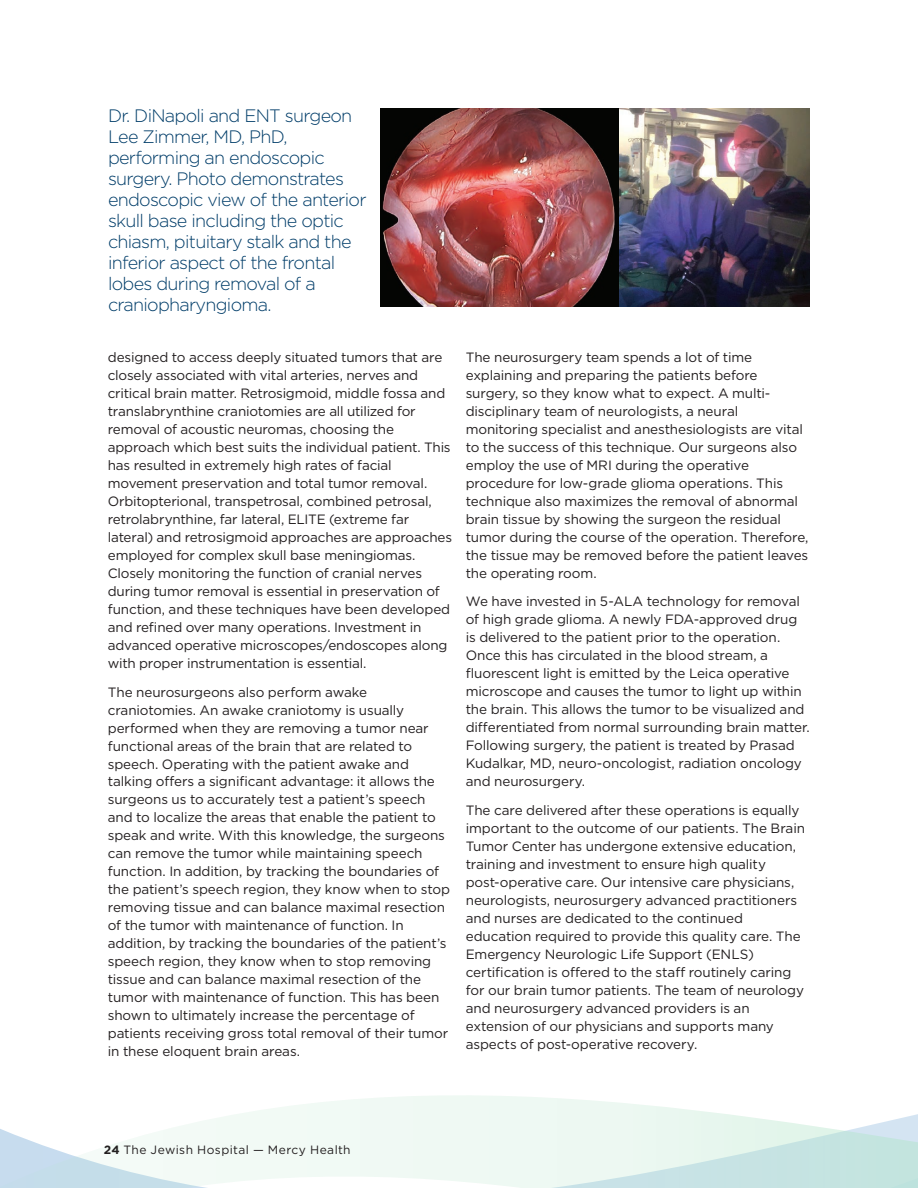
<style>
.page{position:relative;width:918px;height:1188px;background:#fff}
.page>*{position:absolute;margin:0;border:0;box-sizing:border-box;transform-origin:0 0}
.t1{font:300 18px/21px "Gotham";letter-spacing:-.04em;color:#003d69}
.t2{font:13.5px/18px "Gotham";letter-spacing:-.01em;color:#231f20}
.t3{font:12px "Gotham";letter-spacing:.035em;color:#231f20}
.s1{font-weight:700}
</style>
<div class="page">
<svg style="left:0;top:1095px;width:918px;height:93px;fill:#eff9f3"></svg>
<img style="left:619px;top:108px;width:191px;height:199px">
<img style="left:380px;top:108px;width:239px;height:199px">
<p class="t1" style="left:108px;top:105px;width:260px">Dr. DiNapoli and ENT surgeon<br>Lee Zimmer, MD, PhD, performing an endoscopic surgery. Photo demonstrates endoscopic view of the anterior skull base including the optic chiasm, pituitary stalk and the inferior aspect of the frontal lobes during removal of a craniopharyngioma.</p>
<p class="t2" style="left:108px;top:348px;width:346px">designed to access deeply situated tumors that are closely associated with vital arteries, nerves and critical brain matter. Retrosigmoid, middle fossa and translabrynthine craniotomies are all utilized for removal of acoustic neuromas, choosing the approach which best suits the individual patient. This has resulted in extremely high rates of facial movement preservation and total tumor removal.<br>Orbitopterional, transpetrosal, combined petrosal, retrolabrynthine, far lateral, ELITE (extreme far lateral) and retrosigmoid approaches are approaches employed for complex skull base meningiomas.<br>Closely monitoring the function of cranial nerves during tumor removal is essential in preservation of function, and these techniques have been developed and refined over many operations. Investment in advanced operative microscopes/endoscopes along with proper instrumentation is essential.</p>
<p class="t2" style="left:108px;top:682px;width:344px">The neurosurgeons also perform awake craniotomies. An awake craniotomy is usually performed when they are removing a tumor near functional areas of the brain that are related to speech. Operating with the patient awake and talking offers a significant advantage: it allows the surgeons us to accurately test a patient’s speech and to localize the areas that enable the patient to speak and write. With this knowledge, the surgeons can remove the tumor while maintaining speech function. In addition, by tracking the boundaries of the patient’s speech region, they know when to stop removing tissue and can balance maximal resection of the tumor with maintenance of function. In addition, by tracking the boundaries of the patient’s speech region, they know when to stop removing tissue and can balance maximal resection of the tumor with maintenance of function. This has been shown to ultimately increase the percentage of patients receiving gross total removal of their tumor in these eloquent brain areas.</p>
<p class="t2" style="left:466px;top:348px;width:344px">The neurosurgery team spends a lot of time explaining and preparing the patients before surgery, so they know what to expect. A multi&shy;disciplinary team of neurologists, a neural monitoring specialist and anesthesiologists are vital to the success of this technique. Our surgeons also employ the use of MRI during the operative procedure for low-grade glioma operations. This technique also maximizes the removal of abnormal brain tissue by showing the surgeon the residual tumor during the course of the operation. Therefore, the tissue may be removed before the patient leaves the operating room.</p>
<p class="t2" style="left:466px;top:592px;width:346px">We have invested in 5-ALA technology for removal of high grade glioma. A newly FDA-approved drug is delivered to the patient prior to the operation.<br>Once this has circulated in the blood stream, a fluorescent light is emitted by the Leica operative microscope and causes the tumor to light up within the brain. This allows the tumor to be visualized and differentiated from normal surrounding brain matter.<br>Following surgery, the patient is treated by Prasad Kudalkar, MD, neuro-oncologist, radiation oncology and neurosurgery.</p>
<p class="t2" style="left:466px;top:801px;width:341px">The care delivered after these operations is equally important to the outcome of our patients. The Brain Tumor Center has undergone extensive education, training and investment to ensure high quality post-operative care. Our intensive care physicians, neurologists, neurosurgery advanced practitioners and nurses are dedicated to the continued education required to provide this quality care. The Emergency Neurologic Life Support (ENLS) certification is offered to the staff routinely caring for our brain tumor patients. The team of neurology and neurosurgery advanced providers is an extension of our physicians and supports many aspects of post-operative recovery.</p>
<p class="t3" style="left:104px;top:1142px;width:248px"><span class="s1">24</span> The Jewish Hospital — Mercy Health</p>
</div>
